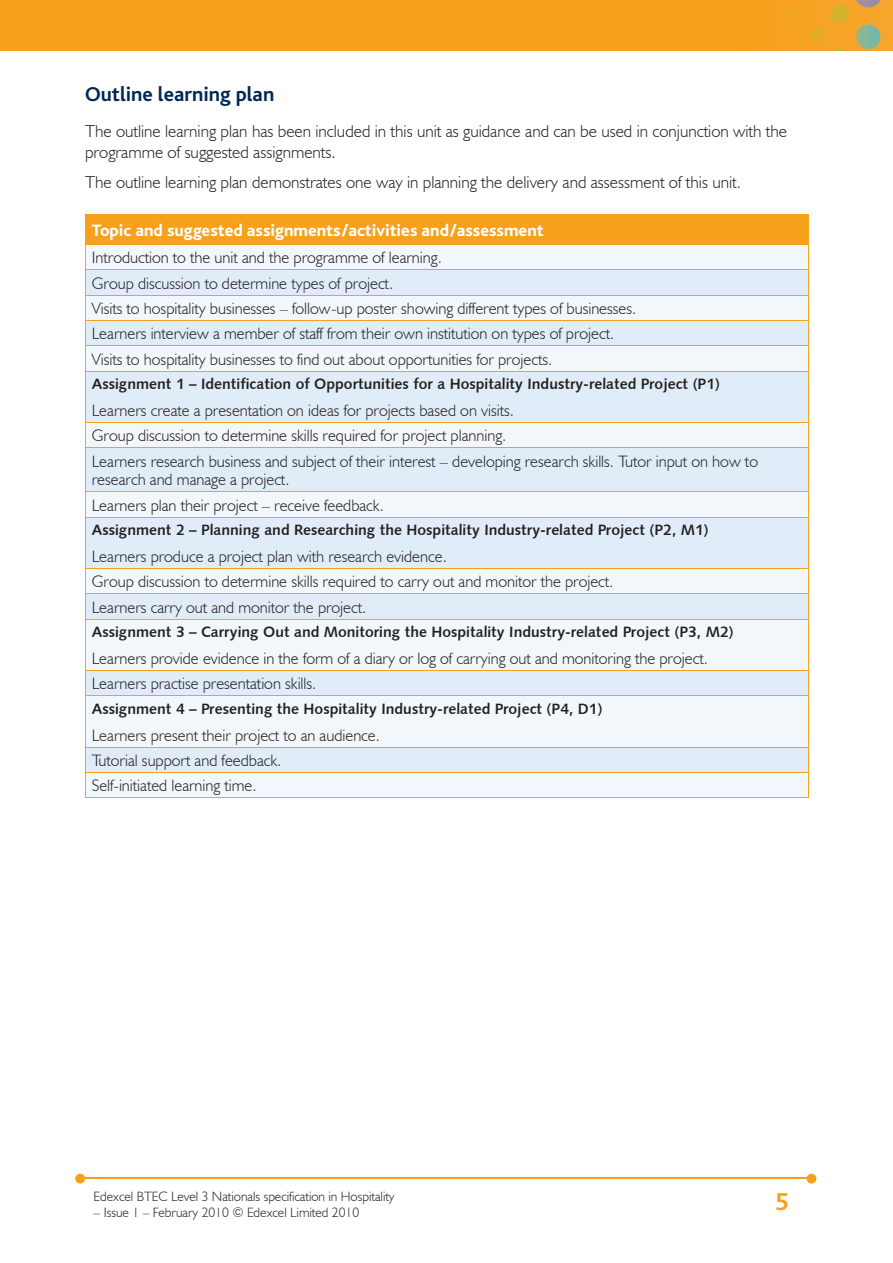
<style>
.page{position:relative;width:893px;height:1263px;background:#fff}
.page>*{position:absolute;margin:0;border:0;box-sizing:border-box;transform-origin:0 0}
.t1{font:700 25.5px "Bliss";color:#f6a01b}
.t2{font:700 21px "Bliss";color:#002556}
.t3{font:300 17.25px/21px "Humanist 521 BT";color:#231f20}
.t4{font:800 17.25px "Bliss";color:#fff}
.t5{font:300 16.5px/25.3px "Humanist 521 BT";color:#231f20}
.t6{font:15px "Humanist 531 BT Bold A";color:#231f20}
.t7{font:300 13.5px "Humanist 521 BT";color:#231f20}
</style>
<div class="page">
<img style="left:0;top:0;width:893px;height:51px">
<hr style="left:82px;top:1178px;width:728px;height:1px;background:#f6a01b">
<svg style="left:807px;top:1174px;width:9px;height:9px"></svg>
<svg style="left:75px;top:1174px;width:10px;height:9px"></svg>
<div style="left:85px;top:214px;width:723px;height:30px;background:#f6a01b"></div>
<div style="left:86px;top:245px;width:722px;height:552px;background:#f2f7fb"></div>
<svg style="left:86px;top:270px;width:722px;height:502px;fill:#e0edf8"></svg>
<hr style="left:85px;top:214px;width:724px;height:1px;background:#f6a01b">
<hr style="left:85px;top:244px;width:724px;height:1px;background:#f6a01b">
<hr style="left:85px;top:269px;width:724px;height:1px;background:#f6a01b">
<hr style="left:85px;top:295px;width:724px;height:1px;background:#f6a01b">
<hr style="left:85px;top:320px;width:724px;height:1px;background:#f6a01b">
<svg style="left:85px;top:245px;width:1px;height:126px"></svg>
<svg style="left:808px;top:215px;width:1px;height:156px"></svg>
<hr style="left:85px;top:345px;width:724px;height:1px;background:#f6a01b">
<hr style="left:85px;top:371px;width:1px;height:51px;background:#f6a01b">
<hr style="left:808px;top:371px;width:1px;height:51px;background:#f6a01b">
<hr style="left:85px;top:371px;width:724px;height:1px;background:#f6a01b">
<svg style="left:85px;top:423px;width:1px;height:24px"></svg>
<svg style="left:808px;top:423px;width:1px;height:24px"></svg>
<hr style="left:85px;top:422px;width:724px;height:1px;background:#f6a01b">
<hr style="left:85px;top:448px;width:1px;height:43px;background:#f6a01b">
<hr style="left:808px;top:448px;width:1px;height:43px;background:#f6a01b">
<hr style="left:85px;top:447px;width:724px;height:1px;background:#f6a01b">
<svg style="left:85px;top:492px;width:1px;height:25px"></svg>
<svg style="left:808px;top:492px;width:1px;height:25px"></svg>
<hr style="left:85px;top:491px;width:724px;height:1px;background:#f6a01b">
<hr style="left:85px;top:517px;width:1px;height:51px;background:#f6a01b">
<hr style="left:808px;top:517px;width:1px;height:51px;background:#f6a01b">
<hr style="left:85px;top:517px;width:724px;height:1px;background:#f6a01b">
<hr style="left:85px;top:568px;width:724px;height:1px;background:#f6a01b">
<svg style="left:85px;top:569px;width:1px;height:50px"></svg>
<svg style="left:808px;top:569px;width:1px;height:50px"></svg>
<hr style="left:85px;top:593px;width:724px;height:1px;background:#f6a01b">
<hr style="left:85px;top:619px;width:1px;height:51px;background:#f6a01b">
<hr style="left:808px;top:619px;width:1px;height:51px;background:#f6a01b">
<hr style="left:85px;top:619px;width:724px;height:1px;background:#f6a01b">
<svg style="left:85px;top:671px;width:1px;height:24px"></svg>
<svg style="left:808px;top:671px;width:1px;height:24px"></svg>
<hr style="left:85px;top:670px;width:724px;height:1px;background:#f6a01b">
<hr style="left:85px;top:696px;width:1px;height:51px;background:#f6a01b">
<hr style="left:808px;top:696px;width:1px;height:51px;background:#f6a01b">
<hr style="left:85px;top:695px;width:724px;height:1px;background:#f6a01b">
<hr style="left:85px;top:747px;width:724px;height:1px;background:#f6a01b">
<hr style="left:85px;top:797px;width:724px;height:1px;background:#f6a01b">
<svg style="left:85px;top:748px;width:1px;height:49px"></svg>
<svg style="left:808px;top:748px;width:1px;height:49px"></svg>
<hr style="left:85px;top:772px;width:724px;height:1px;background:#f6a01b">
<p class="t2" style="left:85px;top:83px;width:191px">Outline learning plan</p>
<p class="t3" style="left:85px;top:120px;width:704px">The outline learning plan has been included in this unit as guidance and can be used in conjunction with the programme of suggested assignments.</p>
<p class="t3" style="left:85px;top:171px;width:657px">The outline learning plan demonstrates one way in planning the delivery and assessment of this unit.</p>
<p class="t4" style="left:92px;top:221px;width:453px">Topic and suggested assignments/activities and/assessment</p>
<p class="t5" style="left:92px;top:245px;width:546px">Introduction to the unit and the programme of learning.<br>Group discussion to determine types of project.<br>Visits to hospitality businesses – follow-up poster showing different types of businesses.<br>Learners interview a member of staff from their own institution on types of project.<br>Visits to hospitality businesses to find out about opportunities for projects.</p>
<p class="t6" style="left:92px;top:374px;width:630px">Assignment 1 – Identification of Opportunities for a Hospitality Industry-related Project (P1)</p>
<p class="t5" style="left:92px;top:397px;width:668px">Learners create a presentation on ideas for projects based on visits.<br>Group discussion to determine skills required for project planning.<br>Learners research business and subject of their interest – developing research skills. Tutor input on how to</p>
<p class="t5" style="left:92px;top:467px;width:294px">research and manage a project.<br>Learners plan their project – receive feedback.</p>
<p class="t6" style="left:92px;top:520px;width:618px">Assignment 2 – Planning and Researching the Hospitality Industry-related Project (P2, M1)</p>
<p class="t5" style="left:92px;top:543px;width:523px">Learners produce a project plan with research evidence.<br>Group discussion to determine skills required to carry out and monitor the project.<br>Learners carry out and monitor the project.</p>
<p class="t6" style="left:92px;top:622px;width:643px">Assignment 3 – Carrying Out and Monitoring the Hospitality Industry-related Project (P3, M2)</p>
<p class="t5" style="left:92px;top:645px;width:617px">Learners provide evidence in the form of a diary or log of carrying out and monitoring the project.<br>Learners practise presentation skills.</p>
<p class="t6" style="left:92px;top:699px;width:512px">Assignment 4 – Presenting the Hospitality Industry-related Project (P4, D1)</p>
<p class="t5" style="left:92px;top:722px;width:290px">Learners present their project to an audience.<br>Tutorial support and feedback.<br>Self-initiated learning time.</p>
<p class="t7" style="left:94px;top:1188px;width:303px">Edexcel BTEC Level 3 Nationals specification in Hospitality</p>
<p class="t7" style="left:94px;top:1204px;width:267px">– Issue 1 – February 2010 © Edexcel Limited 2010</p>
<h1 class="t1" style="left:775px;top:1189px;width:15px">5</h1>
</div>
